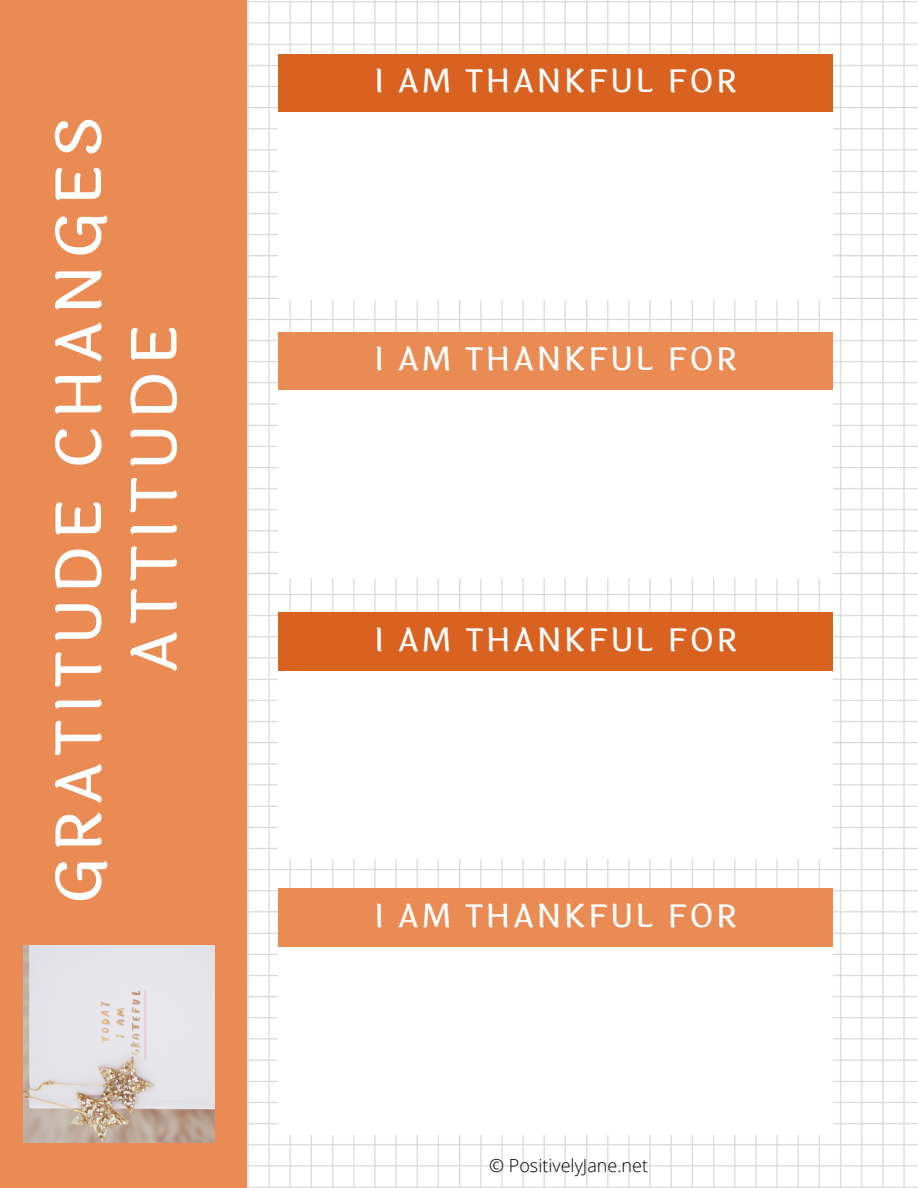
<style>
.page{position:relative;width:918px;height:1188px;background:#fff}
.page>*{position:absolute;margin:0;border:0;box-sizing:border-box;transform-origin:0 0}
.t1{font:500 63px/75.4px "Laila";letter-spacing:.1em;color:#fff;text-align:center}
.t2{font:500 31.5px "Laila";letter-spacing:.08em;color:#fff}
.t3{font:300 18px "Open Sans";color:#000}
</style>
<div class="page">
<img style="left:247px;top:0;width:671px;height:1188px">
<div style="left:0;top:0;width:247px;height:1188px;background:#ea8b54"></div>
<div style="left:278px;top:76px;width:555px;height:224px;background:#fff"></div>
<div style="left:278px;top:54px;width:555px;height:58px;background:#da6220"></div>
<div style="left:278px;top:354px;width:555px;height:224px;background:#fff"></div>
<div style="left:278px;top:332px;width:555px;height:58px;background:#ea8b54"></div>
<div style="left:278px;top:634px;width:555px;height:224px;background:#fff"></div>
<div style="left:278px;top:613px;width:555px;height:57px;background:#da6220"></div>
<div style="left:278px;top:911px;width:555px;height:223px;background:#fff"></div>
<div style="left:278px;top:889px;width:555px;height:57px;background:#ea8b54"></div>
<img style="left:23px;top:946px;width:192px;height:197px">
<h1 class="t1" style="left:43px;top:904px;width:789px;rotate:-90deg">GRATITUDE CHANGES<br>ATTITUDE</h1>
<p class="t2" style="left:374px;top:58px;width:364px">I AM THANKFUL FOR</p>
<p class="t2" style="left:374px;top:336px;width:364px">I AM THANKFUL FOR</p>
<p class="t2" style="left:375px;top:616px;width:364px">I AM THANKFUL FOR</p>
<p class="t2" style="left:374px;top:892px;width:364px">I AM THANKFUL FOR</p>
<p class="t3" style="left:489px;top:1153px;width:160px">© PositivelyJane.net</p>
</div>
